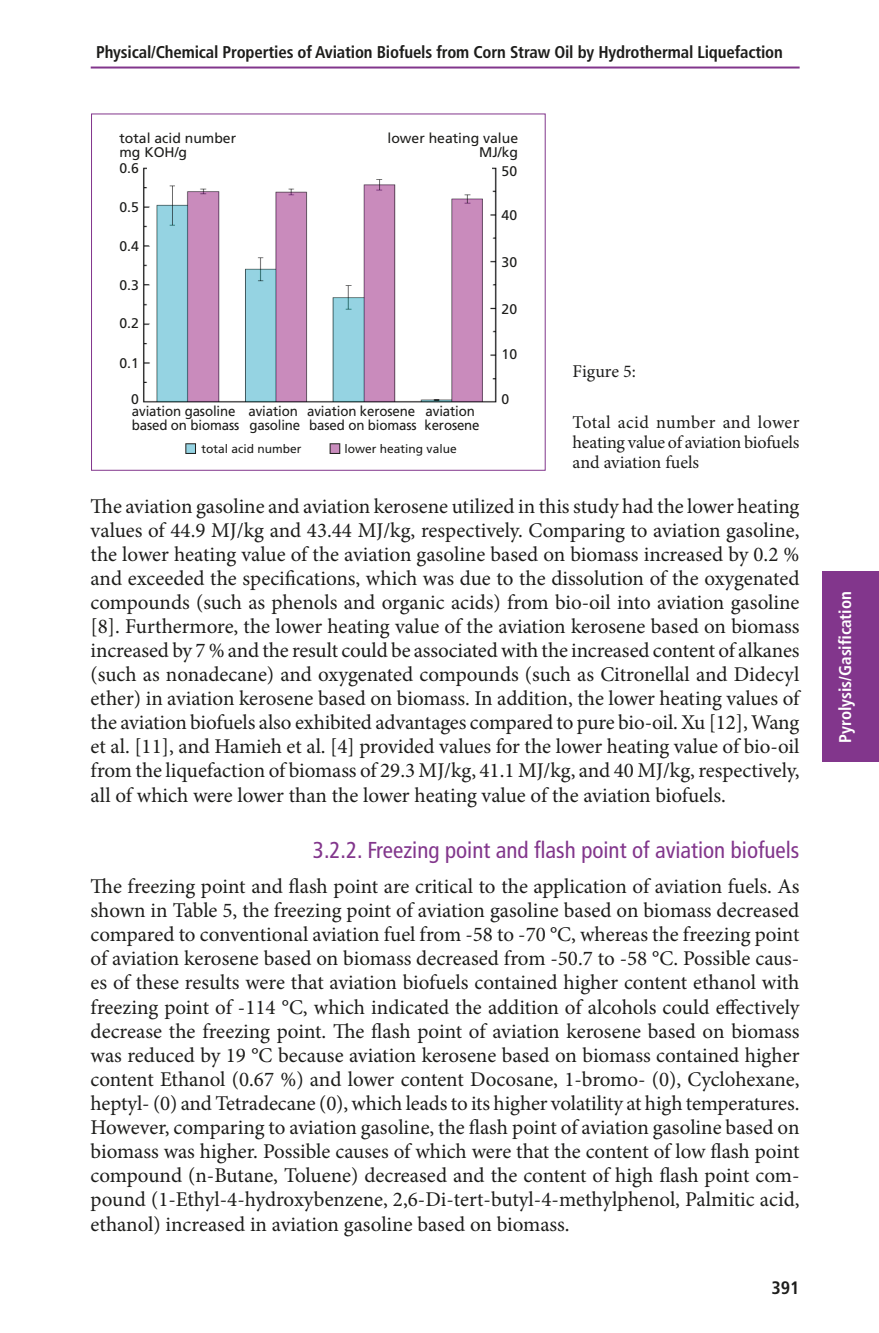
<style>
.page{position:relative;width:879px;height:1333px;background:#fff}
.page>*{position:absolute;margin:0;border:0;box-sizing:border-box;transform-origin:0 0}
.t1{font:condensed 23px "Frutiger";color:#82368c}
.t2{font:21px/24px "Minion Pro";color:#1d1d1b;text-align:justify}
.t3{font:18px/20px "Minion Pro";letter-spacing:-.01em;color:#1d1d1b;text-align:justify}
.t4{font:700 condensed 18px "Frutiger";color:#1d1d1b}
.t5{font:700 condensed 17px "Frutiger";letter-spacing:-.01em;color:#1d1d1b}
.t6{font:700 condensed 17px "Frutiger";color:#fff}
.t7{font:14px/14px "Frutiger";letter-spacing:-.01em;color:#1d1d1b;scale:.95 1}
.t8{font:14px/14px "Frutiger";letter-spacing:-.01em;color:#1d1d1b}
.t9{font:12px "Frutiger";color:#1d1d1b}
</style>
<div class="page">
<hr style="left:91px;top:66px;width:708px;height:2px;background:#82368c">
<div style="left:822px;top:571px;width:57px;height:190px;background:#82368c"></div>
<img style="left:143px;top:167px;width:354px;height:236px">
<svg style="left:185px;top:443px;width:11px;height:11px"></svg>
<svg style="left:330px;top:443px;width:10px;height:11px"></svg>
<div style="left:148px;top:166px;width:344px;height:10px;background:#fff"></div>
<p class="t5" style="left:96px;top:42px;width:688px">Physical/Chemical Properties of Aviation Biofuels from Corn Straw Oil by Hydrothermal Liquefaction</p>
<p class="t8" style="left:119px;top:131px;width:118px">total acid number mg KOH/g</p>
<p class="t8" style="left:119px;top:161px;width:21px">0.6</p>
<p class="t8" style="left:387px;top:131px;width:132px;text-align:right">lower heating value<br>MJ/kg</p>
<p class="t8" style="left:501px;top:164px;width:17px">50</p>
<p class="t8" style="left:119px;top:200px;width:21px">0.5</p>
<p class="t8" style="left:119px;top:239px;width:21px">0.4</p>
<p class="t8" style="left:119px;top:278px;width:21px">0.3</p>
<p class="t8" style="left:119px;top:316px;width:21px">0.2</p>
<p class="t8" style="left:119px;top:356px;width:21px">0.1</p>
<p class="t8" style="left:131px;top:392px;width:9px">0</p>
<p class="t7" style="left:132px;top:404px;width:115px">aviation gasoline based on biomass</p>
<p class="t7" style="left:248px;top:404px;width:56px">aviation gasoline</p>
<p class="t7" style="left:307px;top:404px;width:117px">aviation kerosene based on biomass</p>
<p class="t7" style="left:424px;top:404px;width:60px">aviation kerosene</p>
<p class="t8" style="left:501px;top:208px;width:17px">40</p>
<p class="t8" style="left:501px;top:255px;width:17px">30</p>
<p class="t8" style="left:501px;top:302px;width:17px">20</p>
<p class="t8" style="left:501px;top:347px;width:17px">10</p>
<p class="t8" style="left:501px;top:392px;width:9px">0</p>
<p class="t9" style="left:201px;top:442px;width:102px">total acid number</p>
<p class="t9" style="left:345px;top:442px;width:114px">lower heating value</p>
<p class="t3" style="left:572px;top:361px;width:65px">Figure 5:</p>
<p class="t3" style="left:572px;top:412px;width:228px">Total acid number and lower heating value of aviation biofuels and aviation fuels</p>
<p class="t2" style="left:91px;top:494px;width:710px">The aviation gasoline and aviation kerosene utilized in this study had the lower heating values of 44.9 MJ/kg and 43.44 MJ/kg, respectively. Comparing to aviation gasoline, the lower heating value of the aviation gasoline based on biomass increased by 0.2 % and exceeded the specifications, which was due to the dissolution of the oxygenated compounds (such as phenols and organic acids) from bio-oil into aviation gasoline [8]. Furthermore, the lower heating value of the aviation kerosene based on biomass increased by 7 % and the result could be associated with the increased content of alkanes (such as nonadecane) and oxygenated compounds (such as Citronellal and Didecyl ether) in aviation kerosene based on biomass. In addition, the lower heating values of the aviation biofuels also exhibited advantages compared to pure bio-oil. Xu [12], Wang et al. [11], and Hamieh et al. [4] provided values for the lower heating value of bio-oil from the liquefaction of biomass of 29.3 MJ/kg, 41.1 MJ/kg, and 40 MJ/kg, respectively, all of which were lower than the lower heating value of the aviation biofuels.</p>
<p class="t1" style="left:313px;top:836px;width:488px">3.2.2. Freezing point and flash point of aviation biofuels</p>
<p class="t2" style="left:91px;top:874px;width:710px">The freezing point and flash point are critical to the application of aviation fuels. As shown in Table 5, the freezing point of aviation gasoline based on biomass decreased compared to conventional aviation fuel from -58 to -70 °C, whereas the freezing point of aviation kerosene based on biomass decreased from -50.7 to -58 °C. Possible caus&shy;es of these results were that aviation biofuels contained higher content ethanol with freezing point of -114 °C, which indicated the addition of alcohols could effectively decrease the freezing point. The flash point of aviation kerosene based on biomass was reduced by 19 °C because aviation kerosene based on biomass contained higher content Ethanol (0.67 %) and lower content Docosane, 1-bromo- (0), Cyclohexane, heptyl- (0) and Tetradecane (0), which leads to its higher volatility at high temperatures.<br>However, comparing to aviation gasoline, the flash point of aviation gasoline based on biomass was higher. Possible causes of which were that the content of low flash point compound (n-Butane, Toluene) decreased and the content of high flash point com&shy;pound (1-Ethyl-4-hydroxybenzene, 2,6-Di-tert-butyl-4-methylphenol, Palmitic acid, ethanol) increased in aviation gasoline based on biomass.</p>
<p class="t4" style="left:771px;top:1276px;width:30px">391</p>
<p class="t6" style="left:835px;top:743px;width:153px;rotate:-90deg">Pyrolysis/Gasification</p>
</div>
